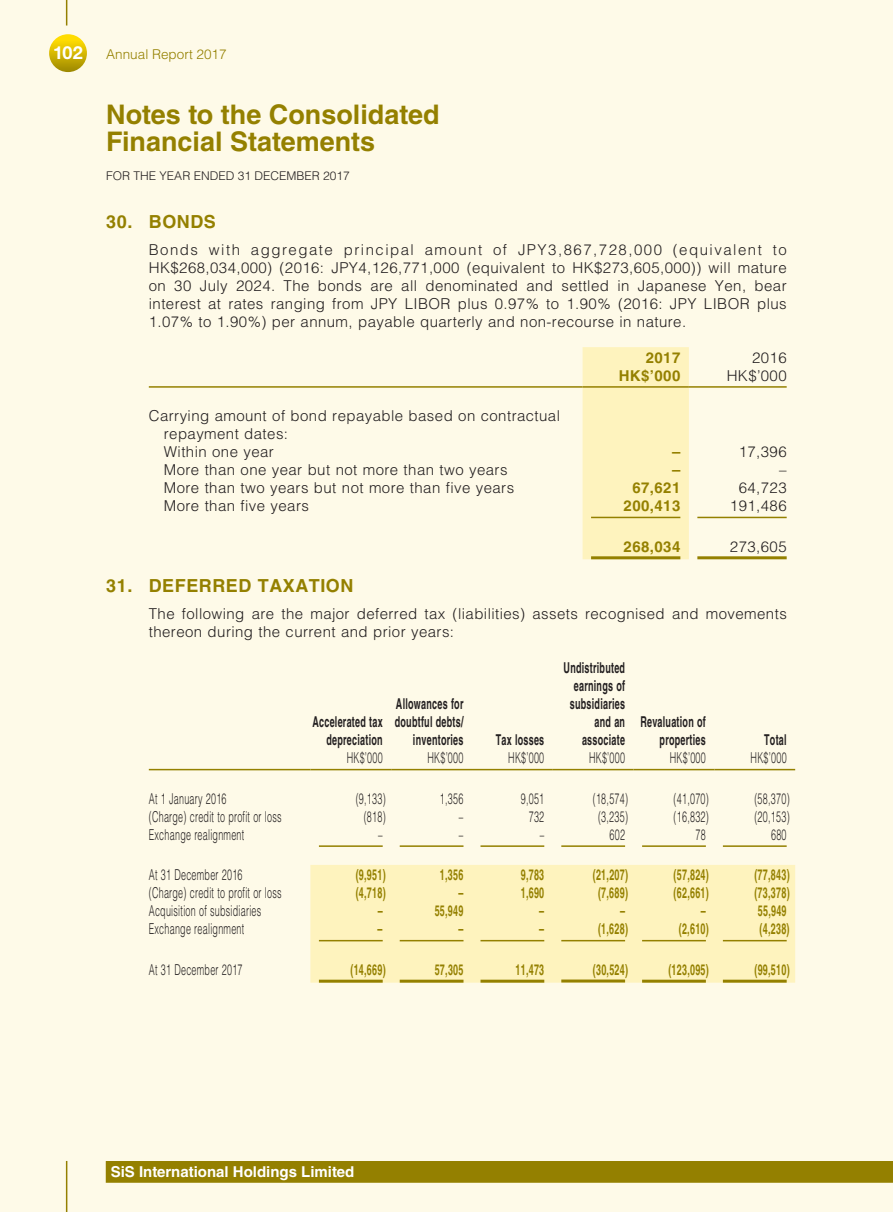
<style>
.page{position:relative;width:893px;height:1212px;background:#fff}
.page>*{position:absolute;margin:0;border:0;box-sizing:border-box;transform-origin:0 0}
.t1{font:700 27px/27px "Helvetica LT Std";color:#948000}
.t2{font:700 18px "Helvetica LT Std";letter-spacing:.03em;color:#948000}
.t3{font:700 18px "Helvetica Neue LT Std";color:#fff}
.t4{font:300 15px/18px "Helvetica LT Std";letter-spacing:.03em;color:#231f20}
.t5{font:300 15px "Helvetica LT Std";letter-spacing:.03em;color:#231f20;scale:.6 1}
.t6{font:700 15px "Helvetica LT Std";letter-spacing:.03em;color:#948000;scale:.6 1}
.t7{font:700 15px/18px "Helvetica LT Std";letter-spacing:.03em;color:#231f20;text-align:right;scale:.6 1}
.t8{font:700 15px "Helvetica LT Std";letter-spacing:.03em;color:#948000}
.t9{font:700 15px "Helvetica LT Std";color:#fff}
.t10{font:300 13.5px "Helvetica LT Std";color:#948000}
.t11{font:300 12px "Helvetica LT Std";color:#231f20}
</style>
<div class="page">
<div style="left:0;top:0;width:892px;height:1212px;background:#fefae8"></div>
<hr style="left:66px;top:1161px;width:1px;height:51px;background:#948000">
<div style="left:107px;top:1162px;width:786px;height:20px;background:#948000"></div>
<div style="left:106px;top:1161px;width:787px;height:22px;border:2px solid #948000"></div>
<div style="left:49px;top:34px;width:38px;height:38px;background:linear-gradient(to bottom,#ffe806,#a28c03);border-radius:19px"></div>
<svg style="left:66px;top:0;width:1px;height:26px"></svg>
<div style="left:583px;top:347px;width:106px;height:212px;background:#fef3be"></div>
<hr style="left:149px;top:386px;width:434px;height:2px;background:#948000">
<hr style="left:583px;top:386px;width:106px;height:2px;background:#948000">
<hr style="left:689px;top:386px;width:98px;height:2px;background:#948000">
<hr style="left:591px;top:517px;width:89px;height:1px;background:#948000">
<hr style="left:697px;top:517px;width:90px;height:1px;background:#948000">
<hr style="left:591px;top:556px;width:89px;height:3px;background:#948000">
<hr style="left:697px;top:556px;width:90px;height:3px;background:#948000">
<div style="left:310px;top:865px;width:485px;height:118px;background:#fef3be"></div>
<hr style="left:149px;top:769px;width:161px;height:1px;background:#948000">
<hr style="left:310px;top:769px;width:81px;height:1px;background:#948000">
<hr style="left:391px;top:769px;width:81px;height:1px;background:#948000">
<hr style="left:472px;top:769px;width:81px;height:1px;background:#948000">
<hr style="left:553px;top:769px;width:81px;height:1px;background:#948000">
<hr style="left:634px;top:769px;width:80px;height:1px;background:#948000">
<hr style="left:714px;top:769px;width:81px;height:1px;background:#948000">
<hr style="left:319px;top:845px;width:64px;height:2px;background:#948000">
<hr style="left:400px;top:845px;width:63px;height:2px;background:#948000">
<hr style="left:480px;top:845px;width:64px;height:2px;background:#948000">
<hr style="left:561px;top:845px;width:64px;height:2px;background:#948000">
<hr style="left:642px;top:845px;width:64px;height:2px;background:#948000">
<hr style="left:723px;top:845px;width:64px;height:2px;background:#948000">
<hr style="left:319px;top:940px;width:64px;height:1px;background:#948000">
<hr style="left:400px;top:940px;width:63px;height:1px;background:#948000">
<hr style="left:480px;top:940px;width:64px;height:1px;background:#948000">
<hr style="left:561px;top:940px;width:64px;height:1px;background:#948000">
<hr style="left:642px;top:940px;width:64px;height:1px;background:#948000">
<hr style="left:723px;top:940px;width:64px;height:1px;background:#948000">
<hr style="left:319px;top:980px;width:64px;height:3px;background:#948000">
<hr style="left:400px;top:980px;width:63px;height:3px;background:#948000">
<hr style="left:480px;top:980px;width:64px;height:3px;background:#948000">
<hr style="left:561px;top:979px;width:64px;height:3px;background:#948000">
<hr style="left:642px;top:980px;width:64px;height:3px;background:#948000">
<hr style="left:723px;top:980px;width:64px;height:3px;background:#948000">
<p class="t3" style="left:53px;top:42px;width:31px">102</p>
<p class="t10" style="left:106px;top:46px;width:122px">Annual Report 2017</p>
<h1 class="t1" style="left:106px;top:101px;width:335px">Notes to the Consolidated<br>Financial Statements</h1>
<p class="t11" style="left:106px;top:168px;width:245px">FOR THE YEAR ENDED 31 DECEMBER 2017</p>
<p class="t2" style="left:106px;top:210px;width:111px">30. BONDS</p>
<p class="t4" style="left:149px;top:240px;width:639px;text-align:justify">Bonds with aggregate principal amount of JPY3,867,728,000 (equivalent to HK$268,034,000) (2016: JPY4,126,771,000 (equivalent to HK$273,605,000)) will mature on 30 July 2024. The bonds are all denominated and settled in Japanese Yen, bear interest at rates ranging from JPY LIBOR plus 0.97% to 1.90% (2016: JPY LIBOR plus 1.07% to 1.90%) per annum, payable quarterly and non-recourse in nature.</p>
<p class="t8" style="left:646px;top:348px;width:36px">2017</p>
<p class="t4" style="left:752px;top:348px;width:36px">2016</p>
<p class="t8" style="left:619px;top:366px;width:63px">HK$’000</p>
<p class="t4" style="left:727px;top:366px;width:62px">HK$’000</p>
<p class="t4" style="left:164px;top:407px;width:398px;text-indent:-15px">Carrying amount of bond repayable based on contractual repayment dates:<br>Within one year</p>
<p class="t8" style="left:672px;top:443px;width:10px">–</p>
<p class="t4" style="left:739px;top:443px;width:49px">17,396</p>
<p class="t4" style="left:164px;top:461px;width:345px">More than one year but not more than two years</p>
<p class="t8" style="left:672px;top:461px;width:10px">–</p>
<p class="t4" style="left:779px;top:461px;width:9px">–</p>
<p class="t4" style="left:164px;top:479px;width:352px">More than two years but not more than five years</p>
<p class="t8" style="left:632px;top:479px;width:49px">67,621</p>
<p class="t4" style="left:739px;top:479px;width:49px">64,723</p>
<p class="t4" style="left:164px;top:497px;width:147px">More than five years</p>
<p class="t8" style="left:624px;top:497px;width:58px">200,413</p>
<p class="t4" style="left:730px;top:497px;width:58px">191,486</p>
<p class="t8" style="left:624px;top:537px;width:58px">268,034</p>
<p class="t4" style="left:730px;top:537px;width:58px">273,605</p>
<p class="t2" style="left:106px;top:575px;width:249px">31. DEFERRED TAXATION</p>
<p class="t4" style="left:149px;top:605px;width:639px">The following are the major deferred tax (liabilities) assets recognised and movements thereon during the current and prior years:</p>
<p class="t7" style="left:312px;top:713px;width:119px">Accelerated tax depreciation</p>
<p class="t7" style="left:395px;top:695px;width:116px">Allowances for doubtful debts/ inventories</p>
<p class="t7" style="left:496px;top:731px;width:82px">Tax losses</p>
<p class="t7" style="left:564px;top:659px;width:104px">Undistributed earnings of subsidiaries and an associate</p>
<p class="t7" style="left:640px;top:713px;width:111px">Revaluation of properties</p>
<p class="t7" style="left:764px;top:731px;width:39px">Total</p>
<p class="t5" style="left:347px;top:749px;width:62px">HK$’000</p>
<p class="t5" style="left:427px;top:749px;width:62px">HK$’000</p>
<p class="t5" style="left:508px;top:749px;width:62px">HK$’000</p>
<p class="t5" style="left:589px;top:749px;width:62px">HK$’000</p>
<p class="t5" style="left:670px;top:749px;width:62px">HK$’000</p>
<p class="t5" style="left:751px;top:749px;width:62px">HK$’000</p>
<p class="t5" style="left:149px;top:789px;width:131px">At 1 January 2016</p>
<p class="t5" style="left:356px;top:789px;width:52px">(9,133)</p>
<p class="t5" style="left:440px;top:789px;width:41px">1,356</p>
<p class="t5" style="left:521px;top:789px;width:41px">9,051</p>
<p class="t5" style="left:593px;top:789px;width:60px">(18,574)</p>
<p class="t5" style="left:674px;top:789px;width:60px">(41,070)</p>
<p class="t5" style="left:754px;top:789px;width:60px">(58,370)</p>
<p class="t5" style="left:149px;top:807px;width:223px">(Charge) credit to profit or loss</p>
<p class="t5" style="left:364px;top:807px;width:38px">(818)</p>
<p class="t5" style="left:459px;top:807px;width:9px">–</p>
<p class="t5" style="left:529px;top:807px;width:27px">732</p>
<p class="t5" style="left:598px;top:807px;width:52px">(3,235)</p>
<p class="t5" style="left:674px;top:807px;width:60px">(16,832)</p>
<p class="t5" style="left:754px;top:807px;width:60px">(20,153)</p>
<p class="t5" style="left:149px;top:825px;width:161px">Exchange realignment</p>
<p class="t5" style="left:378px;top:825px;width:9px">–</p>
<p class="t5" style="left:459px;top:825px;width:9px">–</p>
<p class="t5" style="left:540px;top:825px;width:9px">–</p>
<p class="t5" style="left:610px;top:825px;width:27px">602</p>
<p class="t5" style="left:696px;top:825px;width:19px">78</p>
<p class="t5" style="left:771px;top:825px;width:27px">680</p>
<p class="t5" style="left:149px;top:866px;width:158px">At 31 December 2016</p>
<p class="t6" style="left:356px;top:866px;width:52px">(9,951)</p>
<p class="t6" style="left:440px;top:866px;width:41px">1,356</p>
<p class="t6" style="left:521px;top:866px;width:41px">9,783</p>
<p class="t6" style="left:593px;top:866px;width:60px">(21,207)</p>
<p class="t6" style="left:674px;top:866px;width:60px">(57,824)</p>
<p class="t6" style="left:754px;top:866px;width:60px">(77,843)</p>
<p class="t5" style="left:149px;top:884px;width:223px">(Charge) credit to profit or loss</p>
<p class="t6" style="left:356px;top:884px;width:52px">(4,718)</p>
<p class="t6" style="left:458px;top:884px;width:10px">–</p>
<p class="t6" style="left:521px;top:884px;width:41px">1,690</p>
<p class="t6" style="left:598px;top:884px;width:52px">(7,689)</p>
<p class="t6" style="left:674px;top:884px;width:60px">(62,661)</p>
<p class="t6" style="left:754px;top:884px;width:60px">(73,378)</p>
<p class="t5" style="left:149px;top:902px;width:189px">Acquisition of subsidiaries</p>
<p class="t6" style="left:378px;top:902px;width:10px">–</p>
<p class="t6" style="left:435px;top:902px;width:49px">55,949</p>
<p class="t6" style="left:539px;top:902px;width:10px">–</p>
<p class="t6" style="left:620px;top:902px;width:10px">–</p>
<p class="t6" style="left:701px;top:902px;width:10px">–</p>
<p class="t6" style="left:758px;top:902px;width:49px">55,949</p>
<p class="t5" style="left:149px;top:920px;width:161px">Exchange realignment</p>
<p class="t6" style="left:378px;top:920px;width:10px">–</p>
<p class="t6" style="left:458px;top:920px;width:10px">–</p>
<p class="t6" style="left:539px;top:920px;width:10px">–</p>
<p class="t6" style="left:598px;top:920px;width:52px">(1,628)</p>
<p class="t6" style="left:679px;top:920px;width:52px">(2,610)</p>
<p class="t6" style="left:760px;top:920px;width:52px">(4,238)</p>
<p class="t5" style="left:149px;top:960px;width:158px">At 31 December 2017</p>
<p class="t6" style="left:350px;top:960px;width:60px">(14,669)</p>
<p class="t6" style="left:435px;top:960px;width:49px">57,305</p>
<p class="t6" style="left:515px;top:960px;width:49px">11,473</p>
<p class="t6" style="left:593px;top:960px;width:60px">(30,524)</p>
<p class="t6" style="left:668px;top:960px;width:69px">(123,095)</p>
<p class="t6" style="left:754px;top:960px;width:60px">(99,510)</p>
<p class="t9" style="left:111px;top:1163px;width:245px">SiS International Holdings Limited</p>
</div>
